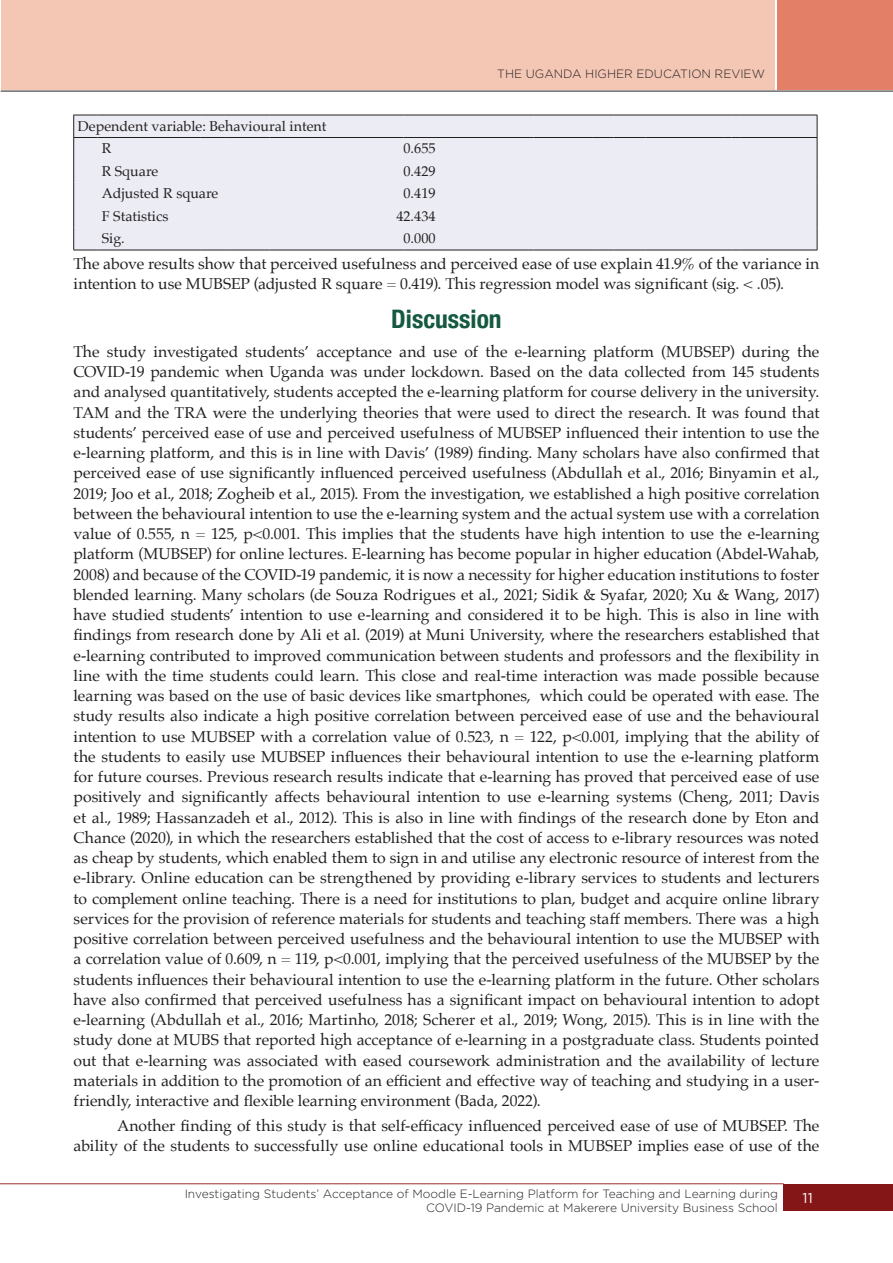
<style>
.page{position:relative;width:893px;height:1263px;background:#fff}
.page>*{position:absolute;margin:0;border:0;box-sizing:border-box;transform-origin:0 0}
.Intro_Head{font:700 condensed 25.5px "Helvetica Neue";color:#145940}
.Bodytext{font:15.75px/20.2px "Palatino";color:#231f20}
.Bodytext_2_parag{font:15.75px/20.2px "Palatino";color:#231f20;text-align:right}
.Table_text_2{font:14.25px "Palatino";color:#231f20}
.t1{font:14.25px "Gotham";color:#fff}
.t2{font:300 12px/14.4px "Gotham";color:#231f20;text-align:right}
</style>
<div class="page">
<div style="left:784px;top:1184px;width:109px;height:26px;background:#851618"></div>
<hr style="left:0;top:1183px;width:784px;height:1px;background:#9b2d32">
<div style="left:1px;top:0;width:773px;height:89px;background:#f4c7b5"></div>
<hr style="left:0;top:0;width:1px;height:89px;background:#f4c7b5">
<div style="left:777px;top:0;width:116px;height:89px;background:#e37f66"></div>
<hr style="left:1px;top:91px;width:892px;height:1px;background:#231f20">
<div style="left:97px;top:116px;width:720px;height:134px;background:#ececf4"></div>
<hr style="left:97px;top:115px;width:104px;height:1px;background:#231f20">
<svg style="left:201px;top:115px;width:25px;height:1px"></svg>
<hr style="left:226px;top:115px;width:43px;height:1px;background:#231f20">
<hr style="left:269px;top:115px;width:134px;height:1px;background:#231f20">
<hr style="left:403px;top:115px;width:131px;height:1px;background:#231f20">
<hr style="left:534px;top:115px;width:58px;height:1px;background:#231f20">
<svg style="left:592px;top:115px;width:21px;height:1px"></svg>
<hr style="left:613px;top:115px;width:32px;height:1px;background:#231f20">
<hr style="left:645px;top:115px;width:78px;height:1px;background:#231f20">
<svg style="left:723px;top:115px;width:17px;height:1px"></svg>
<hr style="left:740px;top:115px;width:77px;height:1px;background:#231f20">
<hr style="left:97px;top:137px;width:104px;height:1px;background:#231f20">
<svg style="left:201px;top:137px;width:25px;height:1px"></svg>
<hr style="left:226px;top:137px;width:43px;height:1px;background:#231f20">
<hr style="left:269px;top:137px;width:134px;height:1px;background:#231f20">
<hr style="left:403px;top:137px;width:131px;height:1px;background:#231f20">
<hr style="left:534px;top:137px;width:58px;height:1px;background:#231f20">
<svg style="left:592px;top:137px;width:21px;height:1px"></svg>
<hr style="left:613px;top:137px;width:32px;height:1px;background:#231f20">
<hr style="left:645px;top:137px;width:78px;height:1px;background:#231f20">
<svg style="left:723px;top:137px;width:17px;height:1px"></svg>
<hr style="left:740px;top:137px;width:77px;height:1px;background:#231f20">
<svg style="left:817px;top:115px;width:1px;height:135px"></svg>
<svg style="left:73px;top:115px;width:24px;height:136px;background:#e0e0e7"></svg>
<hr style="left:97px;top:250px;width:104px;height:1px;background:#231f20">
<svg style="left:201px;top:250px;width:25px;height:1px"></svg>
<hr style="left:226px;top:250px;width:43px;height:1px;background:#231f20">
<hr style="left:269px;top:250px;width:134px;height:1px;background:#231f20">
<hr style="left:403px;top:250px;width:131px;height:1px;background:#231f20">
<hr style="left:534px;top:250px;width:58px;height:1px;background:#231f20">
<svg style="left:592px;top:250px;width:21px;height:1px"></svg>
<hr style="left:613px;top:250px;width:32px;height:1px;background:#231f20">
<hr style="left:645px;top:250px;width:78px;height:1px;background:#231f20">
<svg style="left:723px;top:250px;width:17px;height:1px"></svg>
<hr style="left:740px;top:250px;width:77px;height:1px;background:#231f20">
<p class="t2" style="left:497px;top:67px;width:269px">THE UGANDA HIGHER EDUCATION REVIEW</p>
<p class="Table_text_2" style="left:78px;top:114px;width:250px">Dependent variable: Behavioural intent</p>
<p class="Table_text_2" style="left:102px;top:137px;width:11px">R</p>
<p class="Table_text_2" style="left:403px;top:137px;width:34px">0.655</p>
<p class="Table_text_2" style="left:102px;top:159px;width:58px">R Square</p>
<p class="Table_text_2" style="left:403px;top:159px;width:34px">0.429</p>
<p class="Table_text_2" style="left:102px;top:182px;width:118px">Adjusted R square</p>
<p class="Table_text_2" style="left:403px;top:182px;width:34px">0.419</p>
<p class="Table_text_2" style="left:102px;top:204px;width:68px">F Statistics</p>
<p class="Table_text_2" style="left:396px;top:204px;width:41px">42.434</p>
<p class="Table_text_2" style="left:102px;top:227px;width:25px">Sig.</p>
<p class="Table_text_2" style="left:403px;top:227px;width:34px">0.000</p>
<p class="Bodytext" style="left:74px;top:253px;width:747px">The above results show that perceived usefulness and perceived ease of use explain 41.9% of the variance in intention to use MUBSEP (adjusted R square = 0.419). This regression model was significant (sig. &lt; .05).</p>
<p class="Intro_Head" style="left:391px;top:298px;width:112px">Discussion</p>
<p class="Bodytext" style="left:74px;top:341px;width:747px;text-align:justify">The study investigated students’ acceptance and use of the e-learning platform (MUBSEP) during the COVID-19 pandemic when Uganda was under lockdown. Based on the data collected from 145 students and analysed quantitatively, students accepted the e-learning platform for course delivery in the university.<br>TAM and the TRA were the underlying theories that were used to direct the research. It was found that students’ perceived ease of use and perceived usefulness of MUBSEP influenced their intention to use the e-learning platform, and this is in line with Davis’ (1989) finding. Many scholars have also confirmed that perceived ease of use significantly influenced perceived usefulness (Abdullah et al., 2016; Binyamin et al., 2019; Joo et al., 2018; Zogheib et al., 2015). From the investigation, we established a high positive correlation between the behavioural intention to use the e-learning system and the actual system use with a correlation value of 0.555, n = 125, p&lt;0.001. This implies that the students have high intention to use the e-learning platform (MUBSEP) for online lectures. E-learning has become popular in higher education (Abdel-Wahab, 2008) and because of the COVID-19 pandemic, it is now a necessity for higher education institutions to foster blended learning. Many scholars (de Souza Rodrigues et al., 2021; Sidik &amp; Syafar, 2020; Xu &amp; Wang, 2017) have studied students’ intention to use e-learning and considered it to be high. This is also in line with findings from research done by Ali et al. (2019) at Muni University, where the researchers established that e-learning contributed to improved communication between students and professors and the flexibility in line with the time students could learn. This close and real-time interaction was made possible because learning was based on the use of basic devices like smartphones, which could be operated with ease. The study results also indicate a high positive correlation between perceived ease of use and the behavioural intention to use MUBSEP with a correlation value of 0.523, n = 122, p&lt;0.001, implying that the ability of the students to easily use MUBSEP influences their behavioural intention to use the e-learning platform for future courses. Previous research results indicate that e-learning has proved that perceived ease of use positively and significantly affects behavioural intention to use e-learning systems (Cheng, 2011; Davis et al., 1989; Hassanzadeh et al., 2012). This is also in line with findings of the research done by Eton and Chance (2020), in which the researchers established that the cost of access to e-library resources was noted as cheap by students, which enabled them to sign in and utilise any electronic resource of interest from the e-library. Online education can be strengthened by providing e-library services to students and lecturers to complement online teaching. There is a need for institutions to plan, budget and acquire online library services for the provision of reference materials for students and teaching staff members. There was a high positive correlation between perceived usefulness and the behavioural intention to use the MUBSEP with a correlation value of 0.609, n = 119, p&lt;0.001, implying that the perceived usefulness of the MUBSEP by the students influences their behavioural intention to use the e-learning platform in the future. Other scholars have also confirmed that perceived usefulness has a significant impact on behavioural intention to adopt e-learning (Abdullah et al., 2016; Martinho, 2018; Scherer et al., 2019; Wong, 2015). This is in line with the study done at MUBS that reported high acceptance of e-learning in a postgraduate class. Students pointed out that e-learning was associated with eased coursework administration and the availability of lecture materials in addition to the promotion of an efficient and effective way of teaching and studying in a user&shy;friendly, interactive and flexible learning environment (Bada, 2022).</p>
<p class="Bodytext_2_parag" style="left:74px;top:1115px;width:747px">Another finding of this study is that self-efficacy influenced perceived ease of use of MUBSEP. The ability of the students to successfully use online educational tools in MUBSEP implies ease of use of the</p>
<p class="t2" style="left:185px;top:1186px;width:595px">Investigating Students’ Acceptance of Moodle E-Learning Platform for Teaching and Learning during<br>COVID-19 Pandemic at Makerere University Business School</p>
<p class="t1" style="left:803px;top:1189px;width:12px">11</p>
</div>
